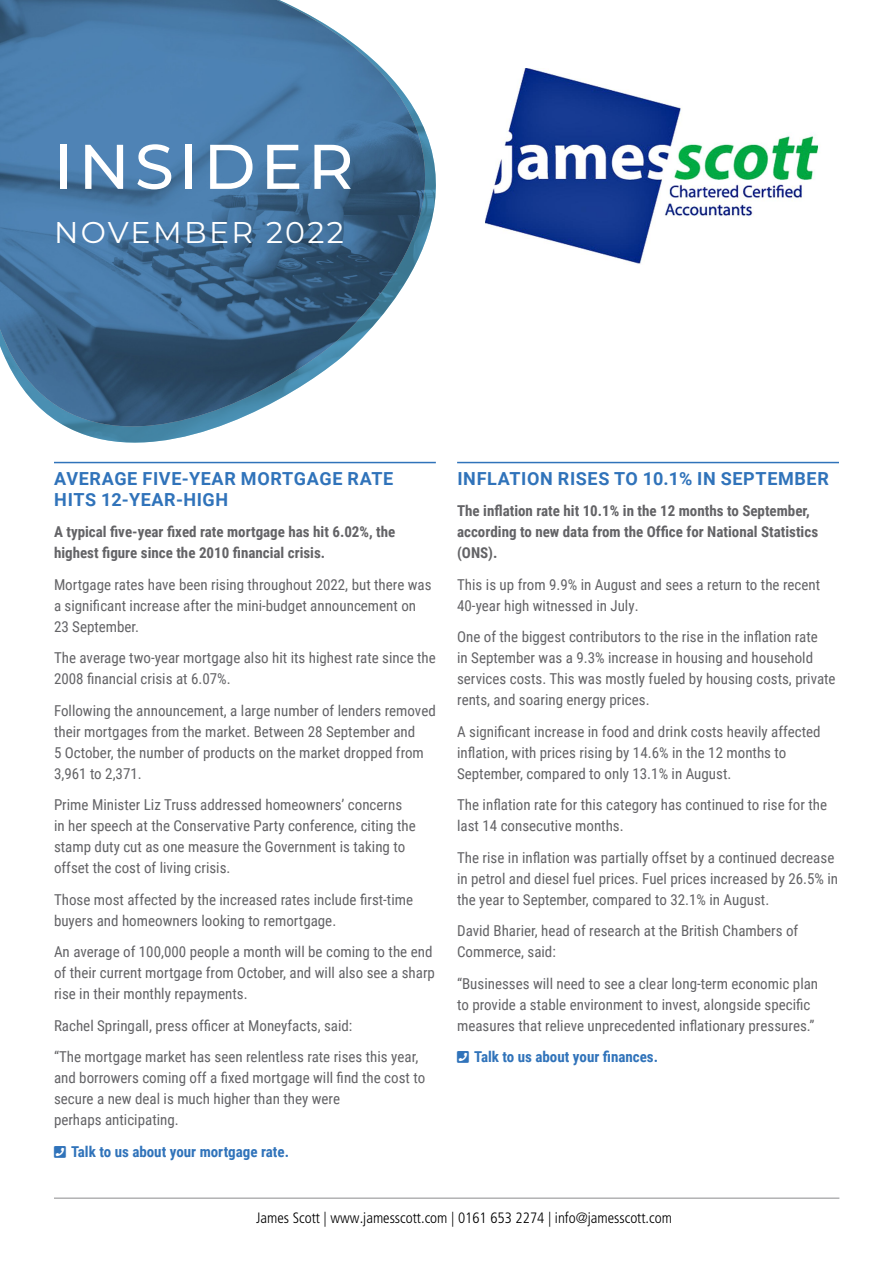
<style>
.page{position:relative;width:893px;height:1263px;background:#fff}
.page>*{position:absolute;margin:0;border:0;box-sizing:border-box;transform-origin:0 0}
.Primary_Title_Light{font:500 63px "Montserrat";letter-spacing:.08em;color:#fff}
.Primary_Date_Light{font:30px "Montserrat";letter-spacing:.08em;color:#fff}
.Story_H1{font:700 18px/21px "Roboto";letter-spacing:.035em;color:#3073ba}
.Story_Body{font:15px/21px "Roboto Condensed";color:#636366}
.Story_Body-2{font:700 15px/21px "Roboto Condensed";color:#636366}
.t1{font:300 condensed 15px "Frutiger LT Std";color:#000}
.t2{font:700 15px "Roboto Condensed";color:#3073ba}
</style>
<div class="page">
<svg style="left:69px;top:136px;width:367px;height:307px"></svg>
<img style="left:0;top:0;width:427px;height:428px">
<hr style="left:54px;top:462px;width:382px;height:1px;background:#3073ba">
<hr style="left:457px;top:462px;width:382px;height:1px;background:#3073ba">
<hr style="left:54px;top:1197px;width:785px;height:2px;background:#636366">
<img style="left:485px;top:68px;width:335px;height:196px">
<p class="Primary_Title_Light" style="left:54px;top:123px;width:301px">INSIDER</p>
<p class="Primary_Date_Light" style="left:54px;top:212px;width:291px">NOVEMBER 2022</p>
<p class="Story_H1" style="left:54px;top:467px;width:340px">AVERAGE FIVE-YEAR MORTGAGE RATE<br>HITS 12-YEAR-HIGH</p>
<p class="Story_Body-2" style="left:54px;top:521px;width:343px">A typical five-year fixed rate mortgage has hit 6.02%, the highest figure since the 2010 financial crisis.</p>
<p class="Story_Body" style="left:54px;top:573px;width:379px">Mortgage rates have been rising throughout 2022, but there was a significant increase after the mini-budget announcement on<br>23 September.</p>
<p class="Story_Body" style="left:54px;top:647px;width:383px">The average two-year mortgage also hit its highest rate since the<br>2008 financial crisis at 6.07%.</p>
<p class="Story_Body" style="left:54px;top:699px;width:383px">Following the announcement, a large number of lenders removed their mortgages from the market. Between 28 September and<br>5 October, the number of products on the market dropped from 3,961 to 2,371.</p>
<p class="Story_Body" style="left:54px;top:794px;width:363px">Prime Minister Liz Truss addressed homeowners’ concerns in her speech at the Conservative Party conference, citing the stamp duty cut as one measure the Government is taking to offset the cost of living crisis.</p>
<p class="Story_Body" style="left:54px;top:888px;width:361px">Those most affected by the increased rates include first-time buyers and homeowners looking to remortgage.</p>
<p class="Story_Body" style="left:54px;top:941px;width:382px">An average of 100,000 people a month will be coming to the end of their current mortgage from October, and will also see a sharp rise in their monthly repayments.</p>
<p class="Story_Body" style="left:54px;top:1014px;width:300px">Rachel Springall, press officer at Moneyfacts, said:</p>
<p class="Story_Body" style="left:54px;top:1046px;width:373px">“The mortgage market has seen relentless rate rises this year, and borrowers coming off a fixed mortgage will find the cost to secure a new deal is much higher than they were<br>perhaps anticipating.</p>
<p class="t2" style="left:71px;top:1141px;width:220px">Talk to us about your mortgage rate.</p>
<p class="Story_H1" style="left:457px;top:467px;width:373px">INFLATION RISES TO 10.1% IN SEPTEMBER</p>
<p class="Story_Body-2" style="left:457px;top:500px;width:362px">The inflation rate hit 10.1% in the 12 months to September, according to new data from the Office for National Statistics (ONS).</p>
<p class="Story_Body" style="left:457px;top:573px;width:365px">This is up from 9.9% in August and sees a return to the recent<br>40-year high witnessed in July.</p>
<p class="Story_Body" style="left:457px;top:626px;width:380px">One of the biggest contributors to the rise in the inflation rate<br>in September was a 9.3% increase in housing and household services costs. This was mostly fueled by housing costs, private rents, and soaring energy prices.</p>
<p class="Story_Body" style="left:457px;top:720px;width:365px">A significant increase in food and drink costs heavily affected inflation, with prices rising by 14.6% in the 12 months to<br>September, compared to only 13.1% in August.</p>
<p class="Story_Body" style="left:457px;top:794px;width:371px">The inflation rate for this category has continued to rise for the last 14 consecutive months.</p>
<p class="Story_Body" style="left:457px;top:846px;width:383px">The rise in inflation was partially offset by a continued decrease in petrol and diesel fuel prices. Fuel prices increased by 26.5% in the year to September, compared to 32.1% in August.</p>
<p class="Story_Body" style="left:457px;top:920px;width:343px">David Bharier, head of research at the British Chambers of<br>Commerce, said:</p>
<p class="Story_Body" style="left:457px;top:972px;width:363px">“Businesses will need to see a clear long-term economic plan to provide a stable environment to invest, alongside specific measures that relieve unprecedented inflationary pressures.”</p>
<p class="t2" style="left:474px;top:1046px;width:185px">Talk to us about your finances.</p>
<p class="t1" style="left:256px;top:1211px;width:417px">James Scott | www.jamesscott.com | 0161 653 2274 | info@jamesscott.com</p>
</div>
